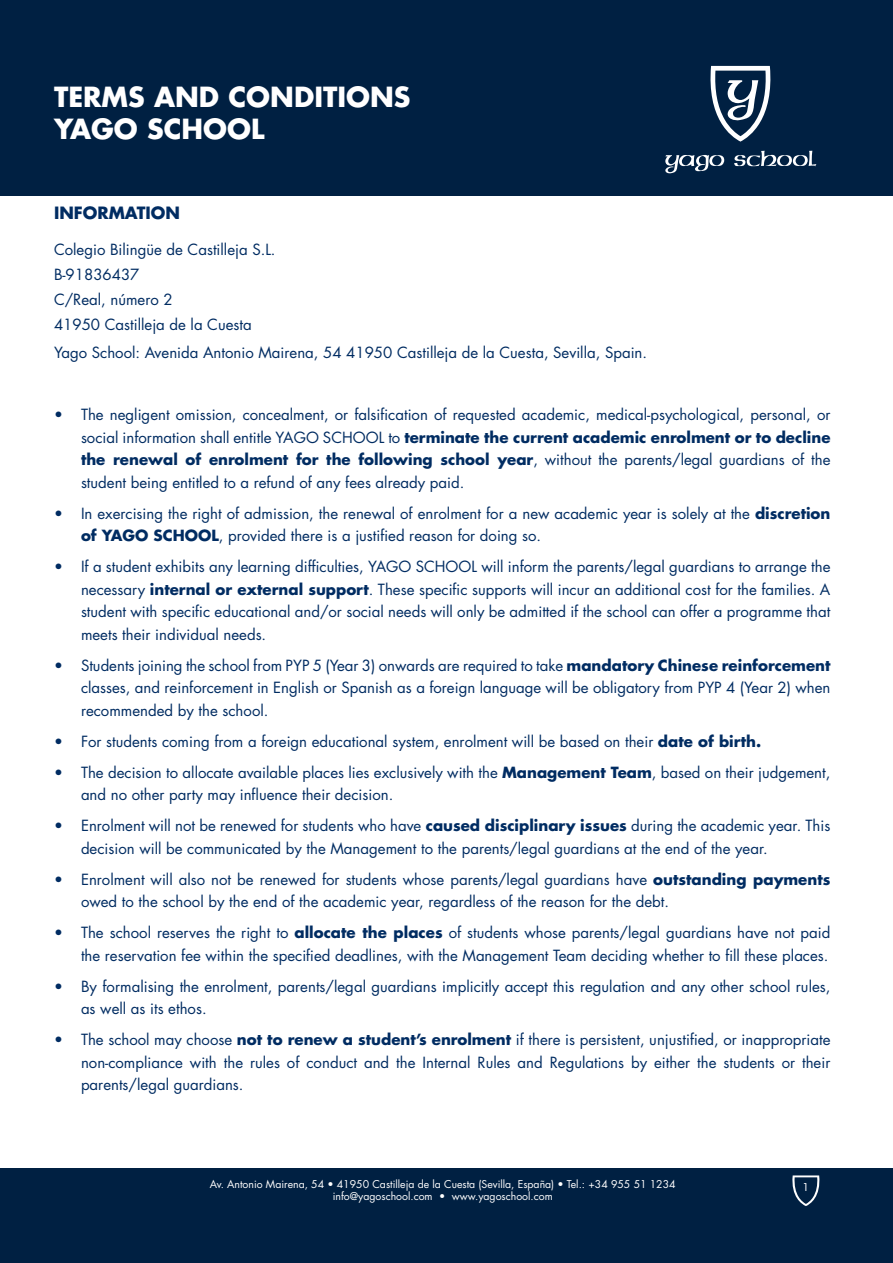
<style>
.page{position:relative;width:893px;height:1263px;background:#fff}
.page>*{position:absolute;margin:0;border:0;box-sizing:border-box;transform-origin:0 0}
.t1{font:700 27px/32.4px "Futura Std";color:#fff}
.t2{font:700 16.5px "Futura Std";color:#002c62}
.t3{font:15px/22.5px "Futura Std";color:#002c62}
.t4{font:11.25px "Futura BT";color:#fff}
.t5{font:10.5px "Futura Std";color:#fff}
.s1{font-weight:700}
</style>
<div class="page">
<div style="left:0;top:0;width:893px;height:196px;background:#002042"></div>
<svg style="left:665px;top:155px;width:59px;height:19px"></svg>
<svg style="left:734px;top:151px;width:82px;height:15px"></svg>
<svg style="left:710px;top:66px;width:61px;height:76px"></svg>
<div style="left:0;top:1168px;width:893px;height:95px;background:#002042"></div>
<svg style="left:792px;top:1175px;width:28px;height:31px"></svg>
<h1 class="t1" style="left:54px;top:83px;width:358px">TERMS AND CONDITIONS<br>YAGO SCHOOL</h1>
<p class="t2" style="left:54px;top:205px;width:128px">INFORMATION</p>
<p class="t3" style="left:54px;top:238px;width:223px;line-height:25px">Colegio Bilingüe de Castilleja S.L.<br>B-91836437<br>C/Real, número 2<br>41950 Castilleja de la Cuesta</p>
<p class="t3" style="left:54px;top:343px;width:595px">Yago School: Avenida Antonio Mairena, 54 41950 Castilleja de la Cuesta, Sevilla, Spain.</p>
<p class="t3" style="left:81px;top:405px;width:751px;text-align:justify;text-indent:-27px">• The negligent omission, concealment, or falsification of requested academic, medical-psychological, personal, or social information shall entitle YAGO SCHOOL to <span class="s1">terminate the current academic enrolment or to decline the renewal of enrolment for the following school year</span>, without the parents/legal guardians of the student being entitled to a refund of any fees already paid.</p>
<p class="t3" style="left:81px;top:503px;width:751px;text-indent:-27px">• In exercising the right of admission, the renewal of enrolment for a new academic year is solely at the <span class="s1">discretion of YAGO SCHOOL</span>, provided there is a justified reason for doing so.</p>
<p class="t3" style="left:81px;top:557px;width:751px;text-align:justify;text-indent:-27px">• If a student exhibits any learning difficulties, YAGO SCHOOL will inform the parents/legal guardians to arrange the necessary <span class="s1">internal or external support</span>. These specific supports will incur an additional cost for the families. A student with specific educational and/or social needs will only be admitted if the school can offer a programme that meets their individual needs.</p>
<p class="t3" style="left:81px;top:655px;width:751px;text-align:justify;text-indent:-27px">• Students joining the school from PYP 5 (Year 3) onwards are required to take <span class="s1">mandatory Chinese reinforcement </span>classes, and reinforcement in English or Spanish as a foreign language will be obligatory from PYP 4 (Year 2) when recommended by the school.</p>
<p class="t3" style="left:54px;top:731px;width:709px">• For students coming from a foreign educational system, enrolment will be based on their <span class="s1">date of birth.</span></p>
<p class="t3" style="left:81px;top:762px;width:751px;text-indent:-27px">• The decision to allocate available places lies exclusively with the <span class="s1">Management Team</span>, based on their judgement, and no other party may influence their decision.</p>
<p class="t3" style="left:81px;top:816px;width:751px;text-indent:-27px">• Enrolment will not be renewed for students who have <span class="s1">caused disciplinary issues</span> during the academic year. This decision will be communicated by the Management to the parents/legal guardians at the end of the year.</p>
<p class="t3" style="left:81px;top:869px;width:751px;text-indent:-27px">• Enrolment will also not be renewed for students whose parents/legal guardians have <span class="s1">outstanding payments </span>owed to the school by the end of the academic year, regardless of the reason for the debt.</p>
<p class="t3" style="left:54px;top:923px;width:778px;text-align:right">• The school reserves the right to <span class="s1">allocate the places</span> of students whose parents/legal guardians have not paid the reservation fee within the specified deadlines, with the Management Team deciding whether to fill these places.</p>
<p class="t3" style="left:81px;top:976px;width:751px;text-indent:-27px">• By formalising the enrolment, parents/legal guardians implicitly accept this regulation and any other school rules, as well as its ethos.</p>
<p class="t3" style="left:81px;top:1030px;width:751px;text-align:justify;text-indent:-27px">• The school may choose <span class="s1">not to renew a student’s enrolment</span> if there is persistent, unjustified, or inappropriate non-compliance with the rules of conduct and the Internal Rules and Regulations by either the students or their parents/legal guardians.</p>
<p class="t5" style="left:210px;top:1179px;width:467px">Av. Antonio Mairena, 54 • 41950 Castilleja de la Cuesta (Sevilla, España) • Tel.: +34 955 51 1234</p>
<p class="t4" style="left:803px;top:1183px;width:8px">1</p>
<p class="t5" style="left:333px;top:1191px;width:221px">info@yagoschool.com • www.yagoschool.com</p>
</div>
